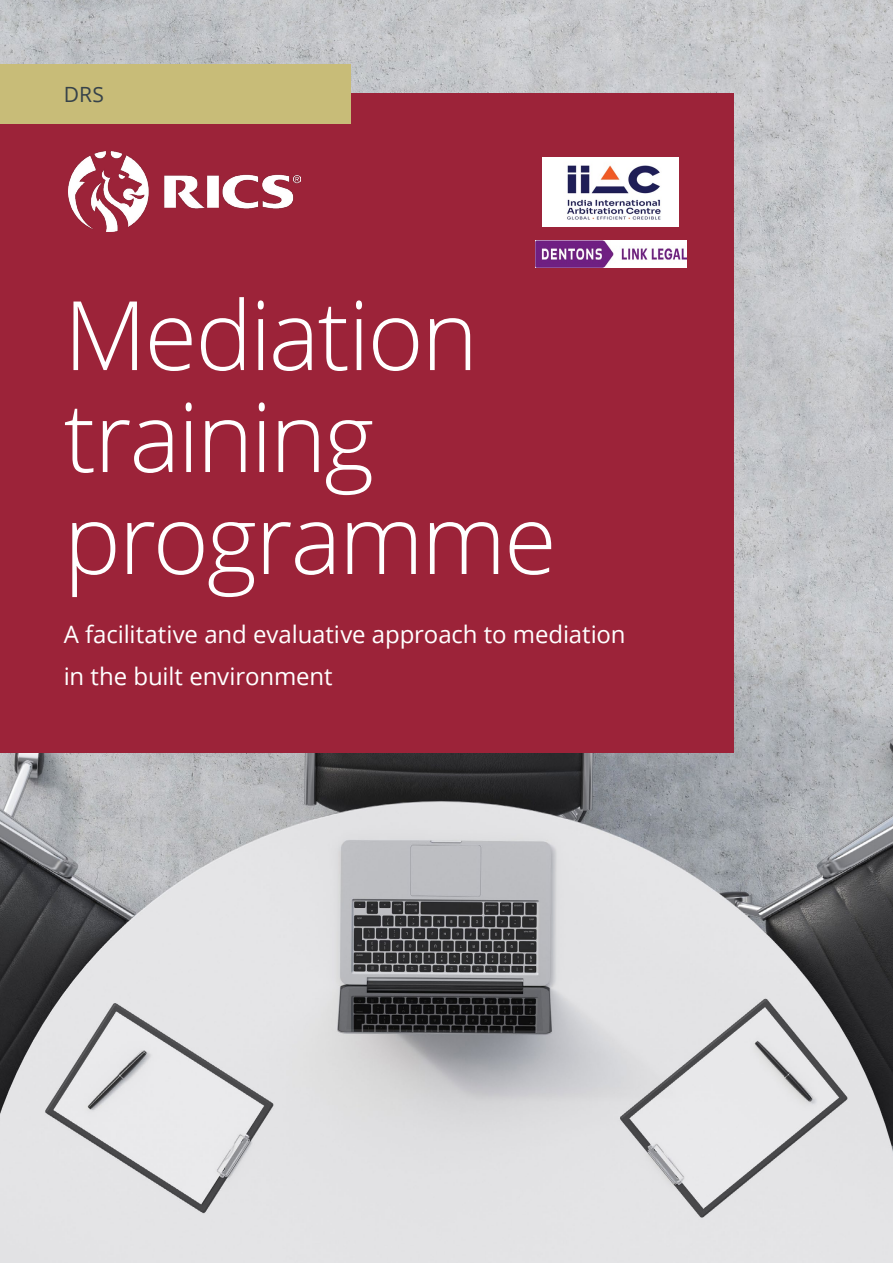
<style>
.page{position:relative;width:893px;height:1263px;background:#fff}
.page>*{position:absolute;margin:0;border:0;box-sizing:border-box;transform-origin:0 0}
.t1{font:300 96px/102px "Open Sans";letter-spacing:-.025em;color:#fff}
.t2{font:24px/42px "Open Sans";letter-spacing:-.005em;color:#fff}
.t3{font:21px "Open Sans";color:#36424a}
</style>
<div class="page">
<img style="left:0;top:0;width:893px;height:1263px">
<div style="left:0;top:94px;width:733px;height:659px;background:#9c2339"></div>
<div style="left:0;top:64px;width:351px;height:59px;background:#c8bc78"></div>
<img style="left:68px;top:151px;width:232px;height:81px">
<img style="left:542px;top:158px;width:136px;height:69px">
<img style="left:536px;top:240px;width:150px;height:27px">
<p class="t3" style="left:64px;top:80px;width:42px">DRS</p>
<h1 class="t1" style="left:64px;top:282px;width:494px">Mediation training programme</h1>
<p class="t2" style="left:64px;top:613px;width:563px">A facilitative and evaluative approach to mediation in the built environment</p>
</div>
